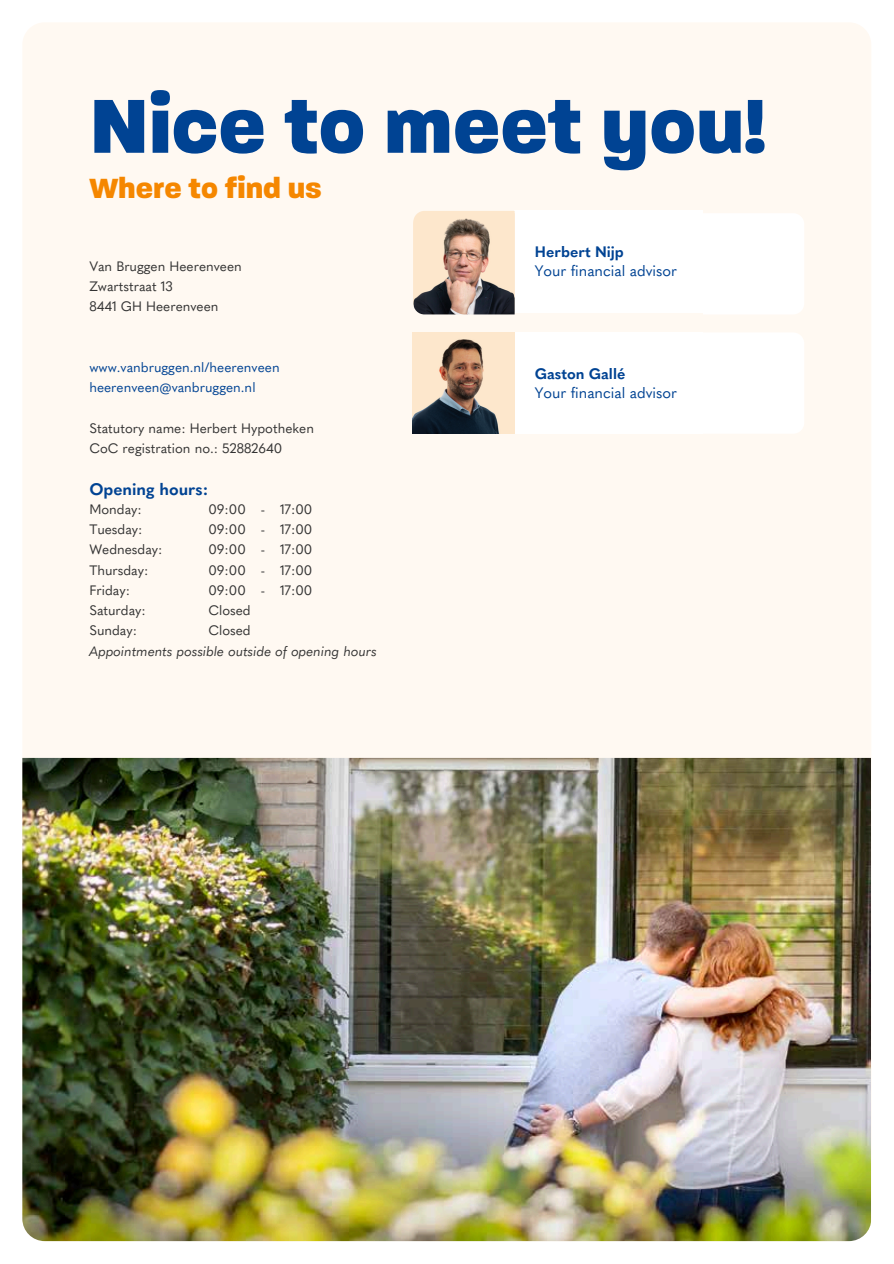
<style>
.page{position:relative;width:894px;height:1264px;background:#fff}
.page>*{position:absolute;margin:0;border:0;box-sizing:border-box;transform-origin:0 0}
.t1{font:800 82.5px "Paralucent";color:#004393}
.t2{font:800 30px "Paralucent";color:#f58700}
.t3{font:700 16.5px "Quasimoda";color:#004393}
.t4{font:15px/19.2px "Quasimoda";color:#004393}
.t5{font:13.5px/20.2px "Quasimoda";color:#333;text-align:justify}
.t6{font:13.5px "Quasimoda";color:#004393}
.t7{font:italic 13.5px "Quasimoda";color:#333}
.s1{font-weight:700}
</style>
<div class="page">
<div style="left:22px;top:22px;width:849px;height:1219px;background:#fff9f2;border-radius:22px"></div>
<img style="left:22px;top:758px;width:848px;height:483px">
<div style="left:514px;top:211px;width:188px;height:101px;background:#fff"></div>
<img style="left:413px;top:213px;width:101px;height:101px">
<div style="left:514px;top:332px;width:188px;height:102px;background:#fff"></div>
<img style="left:413px;top:332px;width:101px;height:102px">
<div style="left:702px;top:332px;width:102px;height:102px;background:#fff"></div>
<div style="left:702px;top:213px;width:102px;height:101px;background:#fff"></div>
<p class="t1" style="left:89px;top:91px;width:677px">Nice to meet you!</p>
<p class="t2" style="left:89px;top:175px;width:233px">Where to find us</p>
<h3 class="t5" style="left:89px;top:256px;width:154px">Van Bruggen Heerenveen</h3>
<p class="t5" style="left:89px;top:276px;width:85px">Zwartstraat 13</p>
<p class="t5" style="left:89px;top:296px;width:131px">8441 GH Heerenveen</p>
<p class="t6" style="left:89px;top:359px;width:192px">www.vanbruggen.nl/heerenveen</p>
<p class="t6" style="left:89px;top:379px;width:168px">heerenveen@vanbruggen.nl</p>
<p class="t5" style="left:89px;top:418px;width:226px">Statutory name: Herbert Hypotheken</p>
<p class="t5" style="left:89px;top:438px;width:194px">CoC registration no.: 52882640</p>
<p class="t3" style="left:89px;top:479px;width:120px">Opening hours:</p>
<p class="t5" style="left:89px;top:499px;width:54px">Monday:</p>
<p class="t5" style="left:89px;top:519px;width:55px">Tuesday:</p>
<h3 class="t5" style="left:89px;top:539px;width:75px">Wednesday:</h3>
<h2 class="t5" style="left:89px;top:559px;width:60px">Thursday:</h2>
<p class="t5" style="left:89px;top:580px;width:42px">Friday:</p>
<p class="t5" style="left:89px;top:600px;width:58px">Saturday:</p>
<p class="t5" style="left:89px;top:620px;width:49px">Sunday:</p>
<p class="t5" style="left:208px;top:499px;width:105px">09:00 - 17:00<br>09:00 - 17:00<br>09:00 - 17:00<br>09:00 - 17:00<br>09:00 - 17:00<br>Closed</p>
<p class="t5" style="left:208px;top:620px;width:44px">Closed</p>
<p class="t7" style="left:89px;top:642px;width:289px">Appointments possible outside of opening hours</p>
<p class="t4" style="left:534px;top:242px;width:143px"><span class="s1">Herbert Nijp<br></span>Your financial advisor</p>
<p class="t4" style="left:534px;top:364px;width:143px"><span class="s1">Gaston Gallé<br></span>Your financial advisor</p>
</div>
